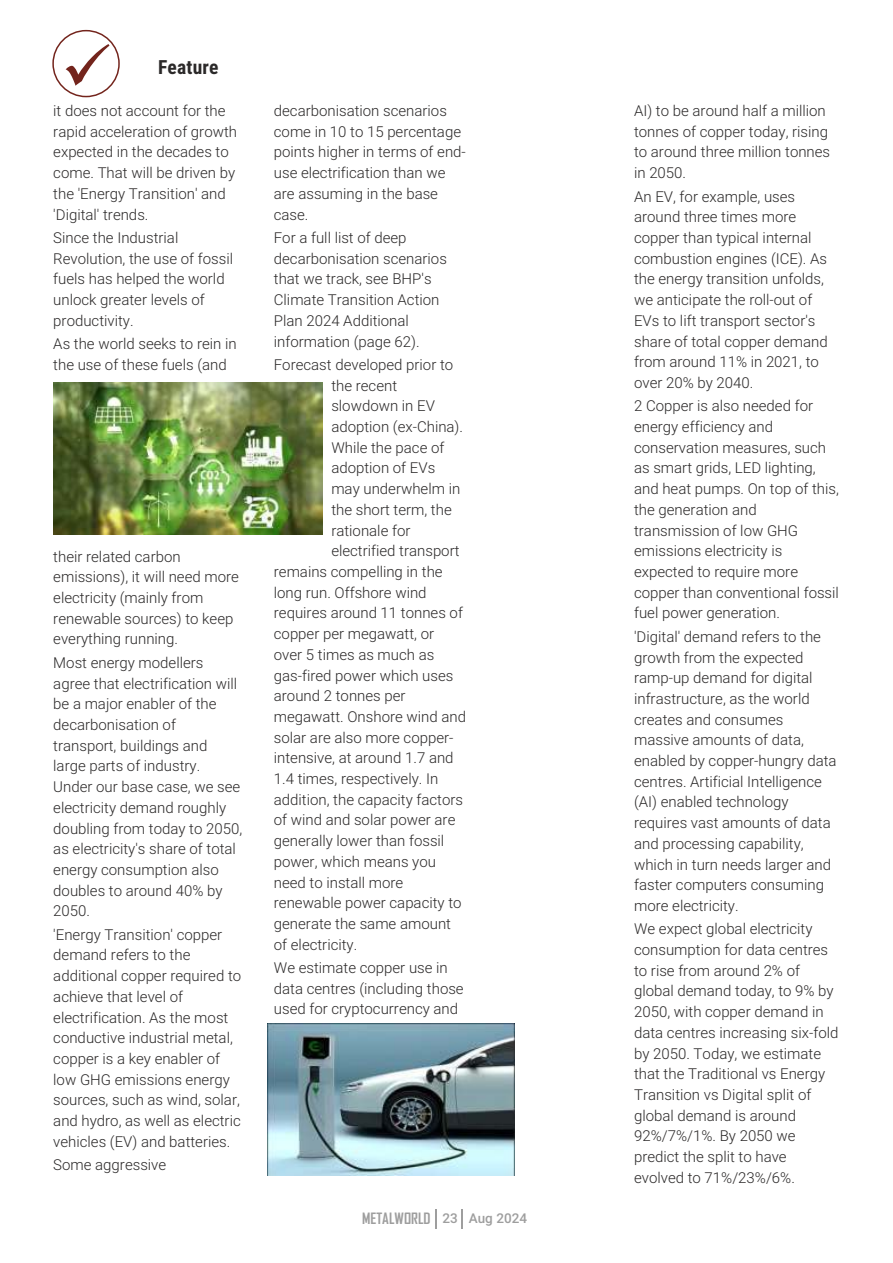
<style>
.page{position:relative;width:893px;height:1263px;background:#fff}
.page>*{position:absolute;margin:0;border:0;box-sizing:border-box;transform-origin:0 0}
.t1{font:700 19.5px "Roboto Condensed";letter-spacing:.01em;color:#2b2929}
.t2{font:300 15px/20.7px "Roboto";color:#2b2929}
.t3{font:700 15px "Agency FB";color:#9e9e9e}
.s1{font-family:"Roboto";font-weight:500;font-size:13.5px}
</style>
<div class="page">
<svg style="left:435px;top:1209px;width:1px;height:19px"></svg>
<svg style="left:462px;top:1209px;width:1px;height:19px"></svg>
<div style="left:52px;top:30px;width:68px;height:67px;border:1px solid #73241c;border-radius:50%"></div>
<svg style="left:66px;top:44px;width:44px;height:42px"></svg>
<img style="left:53px;top:383px;width:270px;height:151px">
<img style="left:268px;top:1023px;width:246px;height:153px">
<h1 class="t1" style="left:158px;top:59px;width:62px">Feature</h1>
<p class="t2" style="left:53px;top:102px;width:185px">it does not account for the rapid acceleration of growth expected in the decades to come. That will be driven by the 'Energy Transition' and 'Digital' trends.</p>
<p class="t2" style="left:53px;top:229px;width:181px">Since the Industrial<br>Revolution, the use of fossil fuels has helped the world unlock greater levels of productivity.</p>
<p class="t2" style="left:53px;top:335px;width:185px">As the world seeks to rein in the use of these fuels (and</p>
<p class="t2" style="left:53px;top:547px;width:187px">their related carbon emissions), it will need more electricity (mainly from renewable sources) to keep everything running.</p>
<p class="t2" style="left:53px;top:654px;width:190px">Most energy modellers agree that electrification will be a major enabler of the decarbonisation of transport, buildings and large parts of industry.<br>Under our base case, we see electricity demand roughly doubling from today to 2050, as electricity's share of total energy consumption also doubles to around 40% by<br>2050.</p>
<p class="t2" style="left:53px;top:926px;width:189px">'Energy Transition' copper demand refers to the additional copper required to achieve that level of electrification. As the most conductive industrial metal, copper is a key enabler of low GHG emissions energy sources, such as wind, solar, and hydro, as well as electric vehicles (EV) and batteries.</p>
<p class="t2" style="left:53px;top:1156px;width:114px">Some aggressive</p>
<p class="t2" style="left:274px;top:102px;width:193px">decarbonisation scenarios come in 10 to 15 percentage points higher in terms of end&shy;use electrification than we are assuming in the base case.</p>
<p class="t2" style="left:274px;top:229px;width:175px">For a full list of deep decarbonisation scenarios that we track, see BHP's<br>Climate Transition Action<br>Plan 2024 Additional information (page 62).</p>
<p class="t2" style="left:274px;top:356px;width:181px">Forecast developed prior to</p>
<p class="t2" style="left:331px;top:376px;width:67px">the recent</p>
<p class="t2" style="left:331px;top:397px;width:105px">slowdown in EV</p>
<p class="t2" style="left:331px;top:418px;width:133px">adoption (ex-China).</p>
<p class="t2" style="left:331px;top:439px;width:115px">While the pace of</p>
<p class="t2" style="left:331px;top:459px;width:105px">adoption of EVs</p>
<p class="t2" style="left:331px;top:480px;width:130px">may underwhelm in</p>
<p class="t2" style="left:331px;top:501px;width:122px">the short term, the</p>
<p class="t2" style="left:331px;top:521px;width:81px">rationale for</p>
<p class="t2" style="left:331px;top:542px;width:130px">electrified transport</p>
<p class="t2" style="left:274px;top:563px;width:170px">remains compelling in the</p>
<p class="t2" style="left:274px;top:584px;width:154px">long run. Offshore wind</p>
<p class="t2" style="left:274px;top:604px;width:191px">requires around 11 tonnes of</p>
<p class="t2" style="left:274px;top:625px;width:162px">copper per megawatt, or</p>
<p class="t2" style="left:274px;top:646px;width:162px">over 5 times as much as</p>
<p class="t2" style="left:274px;top:666px;width:181px">gas-fired power which uses</p>
<p class="t2" style="left:274px;top:687px;width:133px">around 2 tonnes per</p>
<p class="t2" style="left:274px;top:708px;width:194px">megawatt. Onshore wind and</p>
<p class="t2" style="left:274px;top:728px;width:181px">solar are also more copper-</p>
<p class="t2" style="left:274px;top:749px;width:181px">intensive, at around 1.7 and</p>
<p class="t2" style="left:274px;top:770px;width:166px">1.4 times, respectively. In</p>
<p class="t2" style="left:274px;top:791px;width:191px">addition, the capacity factors</p>
<p class="t2" style="left:274px;top:811px;width:183px">of wind and solar power are</p>
<p class="t2" style="left:274px;top:832px;width:172px">generally lower than fossil</p>
<p class="t2" style="left:274px;top:853px;width:164px">power, which means you</p>
<p class="t2" style="left:274px;top:873px;width:131px">need to install more</p>
<p class="t2" style="left:274px;top:894px;width:189px">renewable power capacity to</p>
<p class="t2" style="left:274px;top:915px;width:179px">generate the same amount</p>
<p class="t2" style="left:274px;top:935px;width:85px">of electricity.</p>
<p class="t2" style="left:274px;top:959px;width:191px">We estimate copper use in data centres (including those used for cryptocurrency and</p>
<p class="t3" style="left:362px;top:1213px;width:166px">METALWORLD <span class="s1">23 Aug 2024</span></p>
<p class="t2" style="left:634px;top:102px;width:198px">AI) to be around half a million tonnes of copper today, rising to around three million tonnes in 2050.</p>
<p class="t2" style="left:634px;top:187px;width:195px">An EV, for example, uses around three times more copper than typical internal combustion engines (ICE). As the energy transition unfolds, we anticipate the roll-out of<br>EVs to lift transport sector's share of total copper demand from around 11% in 2021, to over 20% by 2040.</p>
<p class="t2" style="left:634px;top:397px;width:206px">2 Copper is also needed for energy efficiency and conservation measures, such as smart grids, LED lighting, and heat pumps. On top of this, the generation and transmission of low GHG emissions electricity is expected to require more copper than conventional fossil fuel power generation.</p>
<p class="t2" style="left:634px;top:628px;width:204px">'Digital' demand refers to the growth from the expected ramp-up demand for digital infrastructure, as the world creates and consumes massive amounts of data, enabled by copper-hungry data centres. Artificial Intelligence (AI) enabled technology requires vast amounts of data and processing capability, which in turn needs larger and faster computers consuming more electricity.</p>
<p class="t2" style="left:634px;top:920px;width:206px">We expect global electricity consumption for data centres to rise from around 2% of global demand today, to 9% by<br>2050, with copper demand in data centres increasing six-fold by 2050. Today, we estimate that the Traditional vs Energy<br>Transition vs Digital split of global demand is around<br>92%/7%/1%. By 2050 we predict the split to have evolved to 71%/23%/6%.</p>
</div>
